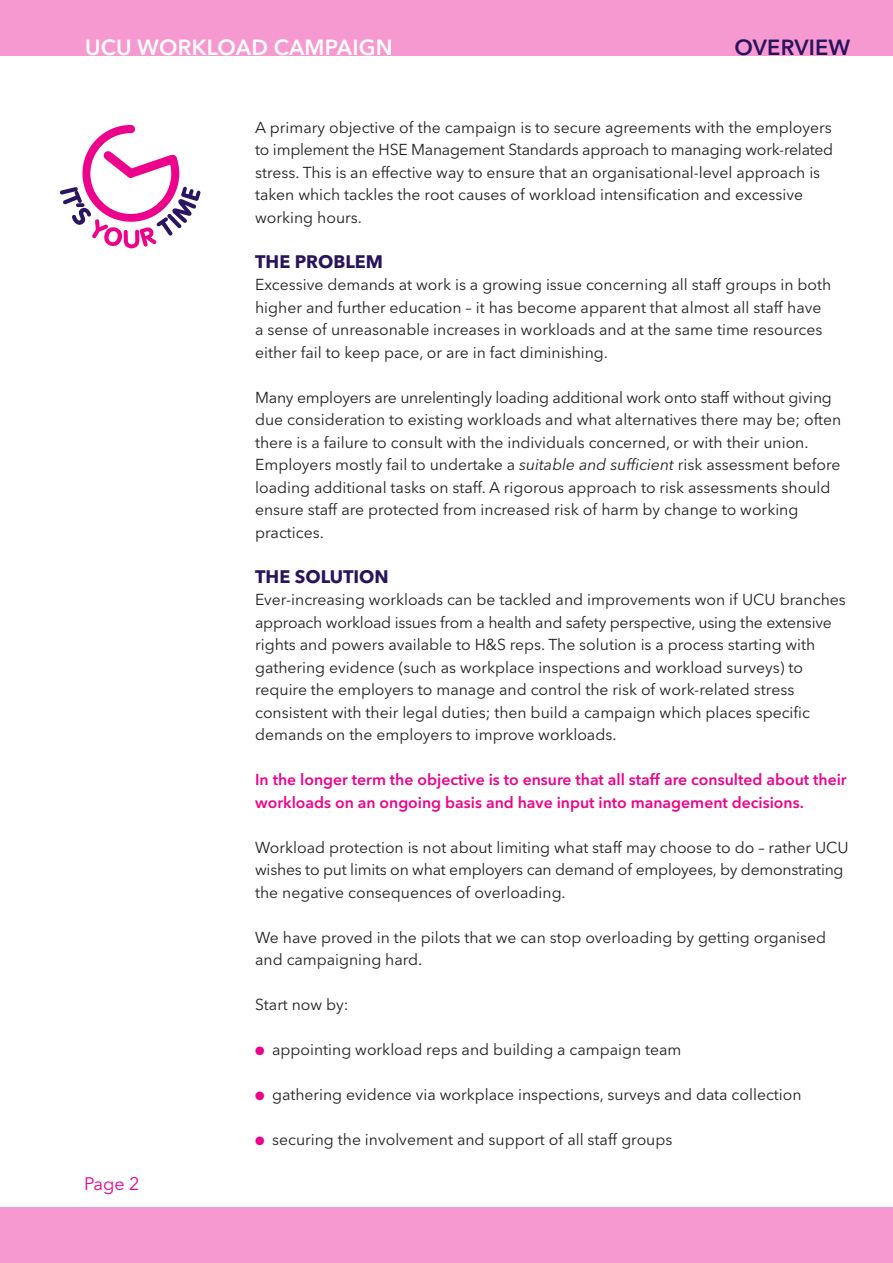
<style>
.page{position:relative;width:893px;height:1263px;background:#fff}
.page>*{position:absolute;margin:0;border:0;box-sizing:border-box;transform-origin:0 0}
.t1{font:600 21.75px "Avenir Next";letter-spacing:.01em;color:#fff}
.t2{font:600 21.75px "Avenir Next";letter-spacing:.01em;color:#29135d}
.t3{font:700 18px "Avenir Next";color:#29135d}
.t4{font:18px "Avenir Next";color:#ed028c}
.t5{font:15.75px/22.5px "Avenir Next";color:#231f20}
.t6{font:600 15.75px/22.5px "Avenir Next";color:#ed028c}
.s1{font-style:italic}
.s2{color:#ed028c}
</style>
<div class="page">
<div style="left:0;top:1208px;width:893px;height:55px;background:#f799d1"></div>
<div style="left:0;top:0;width:893px;height:55px;background:#f799d1"></div>
<svg style="left:60px;top:125px;width:140px;height:123px"></svg>
<h1 class="t1" style="left:85px;top:29px;width:309px">UCU WORKLOAD CAMPAIGN</h1>
<h1 class="t2" style="left:734px;top:29px;width:118px">OVERVIEW</h1>
<p class="t4" style="left:84px;top:1169px;width:57px">Page 2</p>
<p class="t5" style="left:255px;top:115px;width:580px">A primary objective of the campaign is to secure agreements with the employers to implement the HSE Management Standards approach to managing work-related stress. This is an effective way to ensure that an organisational-level approach is taken which tackles the root causes of workload intensification and excessive working hours.</p>
<p class="t3" style="left:255px;top:246px;width:129px">THE PROBLEM</p>
<p class="t5" style="left:255px;top:273px;width:578px">Excessive demands at work is a growing issue concerning all staff groups in both higher and further education – it has become apparent that almost all staff have a sense of unreasonable increases in workloads and at the same time resources either fail to keep pace, or are in fact diminishing.</p>
<p class="t5" style="left:255px;top:385px;width:588px">Many employers are unrelentingly loading additional work onto staff without giving due consideration to existing workloads and what alternatives there may be; often there is a failure to consult with the individuals concerned, or with their union.<br>Employers mostly fail to undertake a <span class="s1">suitable and sufficient</span> risk assessment before loading additional tasks on staff. A rigorous approach to risk assessments should ensure staff are protected from increased risk of harm by change to working practices.</p>
<p class="t3" style="left:255px;top:561px;width:135px">THE SOLUTION</p>
<p class="t5" style="left:255px;top:588px;width:592px">Ever-increasing workloads can be tackled and improvements won if UCU branches approach workload issues from a health and safety perspective, using the extensive rights and powers available to H&amp;S reps. The solution is a process starting with gathering evidence (such as workplace inspections and workload surveys) to require the employers to manage and control the risk of work-related stress consistent with their legal duties; then build a campaign which places specific demands on the employers to improve workloads.</p>
<p class="t6" style="left:255px;top:768px;width:593px">In the longer term the objective is to ensure that all staff are consulted about their workloads on an ongoing basis and have input into management decisions.</p>
<p class="t5" style="left:255px;top:835px;width:595px">Workload protection is not about limiting what staff may choose to do – rather UCU wishes to put limits on what employers can demand of employees, by demonstrating the negative consequences of overloading.</p>
<p class="t5" style="left:255px;top:925px;width:573px">We have proved in the pilots that we can stop overloading by getting organised and campaigning hard.</p>
<p class="t5" style="left:255px;top:993px;width:95px">Start now by:</p>
<p class="t5" style="left:255px;top:1038px;width:428px"><span class="s2">●</span> appointing workload reps and building a campaign team</p>
<p class="t5" style="left:255px;top:1083px;width:548px"><span class="s2">●</span> gathering evidence via workplace inspections, surveys and data collection</p>
<p class="t5" style="left:255px;top:1128px;width:419px"><span class="s2">●</span> securing the involvement and support of all staff groups</p>
</div>
